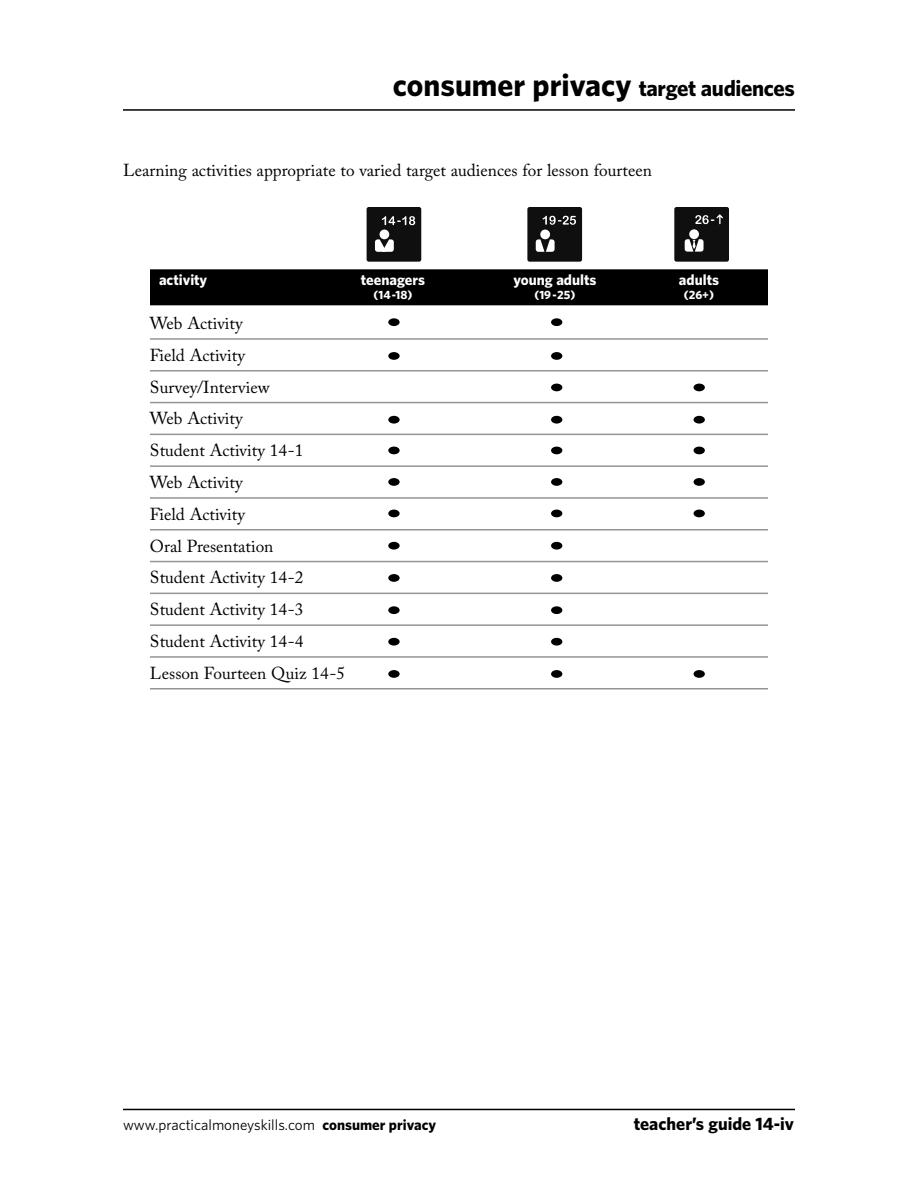
<style>
.page{position:relative;width:918px;height:1188px;background:#fff}
.page>*{position:absolute;margin:0;border:0;box-sizing:border-box;transform-origin:0 0}
.t1{font:700 31.5px "Whitney";color:#000}
.t2{font:700 18px "Whitney";color:#000}
.t3{font:17.25px/31.8px "Adobe Caslon Pro";color:#000}
.t4{font:15px "Whitney";color:#000}
.t5{font:700 15px "Whitney";color:#fff}
.t6{font:700 12px "Whitney";color:#fff}
.s1{font-size:22.5px}
.s2{font-weight:700}
</style>
<div class="page">
<div style="left:150px;top:269px;width:618px;height:36px;background:#000"></div>
<hr style="left:150px;top:338px;width:618px;height:2px;background:#939598">
<hr style="left:150px;top:370px;width:618px;height:2px;background:#939598">
<hr style="left:150px;top:402px;width:618px;height:1px;background:#939598">
<hr style="left:150px;top:434px;width:618px;height:1px;background:#939598">
<hr style="left:150px;top:465px;width:618px;height:2px;background:#939598">
<hr style="left:150px;top:497px;width:618px;height:2px;background:#939598">
<hr style="left:150px;top:529px;width:618px;height:2px;background:#939598">
<hr style="left:150px;top:561px;width:618px;height:1px;background:#939598">
<hr style="left:150px;top:593px;width:618px;height:1px;background:#939598">
<hr style="left:150px;top:624px;width:618px;height:2px;background:#939598">
<hr style="left:150px;top:656px;width:618px;height:2px;background:#939598">
<hr style="left:150px;top:688px;width:618px;height:2px;background:#939598">
<hr style="left:123px;top:109px;width:672px;height:2px;background:#000">
<hr style="left:123px;top:1109px;width:672px;height:1px;background:#000">
<div style="left:388px;top:318px;width:12px;height:8px;background:#000;border-radius:50%"></div>
<div style="left:551px;top:318px;width:11px;height:8px;background:#000;border-radius:50%"></div>
<div style="left:388px;top:352px;width:12px;height:8px;background:#000;border-radius:50%"></div>
<div style="left:551px;top:352px;width:11px;height:8px;background:#000;border-radius:50%"></div>
<div style="left:551px;top:384px;width:11px;height:7px;background:#000;border-radius:50%"></div>
<div style="left:694px;top:384px;width:11px;height:7px;background:#000;border-radius:50%"></div>
<div style="left:388px;top:447px;width:12px;height:7px;background:#000;border-radius:50%"></div>
<div style="left:551px;top:447px;width:11px;height:7px;background:#000;border-radius:50%"></div>
<div style="left:694px;top:447px;width:11px;height:7px;background:#000;border-radius:50%"></div>
<div style="left:388px;top:478px;width:12px;height:8px;background:#000;border-radius:50%"></div>
<div style="left:551px;top:478px;width:11px;height:8px;background:#000;border-radius:50%"></div>
<div style="left:694px;top:478px;width:11px;height:8px;background:#000;border-radius:50%"></div>
<div style="left:388px;top:510px;width:12px;height:7px;background:#000;border-radius:50%"></div>
<div style="left:551px;top:510px;width:11px;height:7px;background:#000;border-radius:50%"></div>
<div style="left:694px;top:510px;width:11px;height:7px;background:#000;border-radius:50%"></div>
<div style="left:388px;top:542px;width:12px;height:8px;background:#000;border-radius:50%"></div>
<div style="left:551px;top:542px;width:11px;height:8px;background:#000;border-radius:50%"></div>
<div style="left:388px;top:574px;width:12px;height:8px;background:#000;border-radius:50%"></div>
<div style="left:551px;top:574px;width:11px;height:8px;background:#000;border-radius:50%"></div>
<div style="left:388px;top:606px;width:12px;height:8px;background:#000;border-radius:50%"></div>
<div style="left:551px;top:606px;width:11px;height:8px;background:#000;border-radius:50%"></div>
<div style="left:388px;top:638px;width:12px;height:8px;background:#000;border-radius:50%"></div>
<div style="left:551px;top:638px;width:11px;height:8px;background:#000;border-radius:50%"></div>
<div style="left:388px;top:670px;width:12px;height:8px;background:#000;border-radius:50%"></div>
<div style="left:551px;top:670px;width:11px;height:8px;background:#000;border-radius:50%"></div>
<div style="left:694px;top:670px;width:11px;height:8px;background:#000;border-radius:50%"></div>
<div style="left:388px;top:416px;width:12px;height:8px;background:#000;border-radius:50%"></div>
<div style="left:551px;top:416px;width:11px;height:8px;background:#000;border-radius:50%"></div>
<div style="left:694px;top:416px;width:11px;height:8px;background:#000;border-radius:50%"></div>
<div style="left:367px;top:207px;width:54px;height:55px;background:#0f0f0f;border-radius:2px"></div>
<svg style="left:375px;top:239px;width:19px;height:13px"></svg>
<div style="left:380px;top:230px;width:9px;height:9px;background:#fff;border-radius:50%"></div>
<svg style="left:382px;top:216px;width:33px;height:9px"></svg>
<div style="left:527px;top:207px;width:55px;height:55px;background:#0f0f0f;border-radius:2px"></div>
<svg style="left:536px;top:239px;width:19px;height:13px"></svg>
<div style="left:540px;top:230px;width:10px;height:9px;background:#fff;border-radius:50%"></div>
<svg style="left:543px;top:216px;width:33px;height:9px"></svg>
<div style="left:674px;top:207px;width:55px;height:55px;background:#0f0f0f;border-radius:2px"></div>
<div style="left:689px;top:229px;width:10px;height:10px;background:#fff;border-radius:50%"></div>
<svg style="left:695px;top:214px;width:28px;height:10px"></svg>
<svg style="left:685px;top:239px;width:19px;height:13px"></svg>
<h1 class="t1" style="left:393px;top:64px;width:404px">consumer privacy <span class="s1">target audiences</span></h1>
<p class="t3" style="left:123px;top:154px;width:530px">Learning activities appropriate to varied target audiences for lesson fourteen</p>
<p class="t5" style="left:159px;top:269px;width:50px">activity</p>
<p class="t5" style="left:361px;top:269px;width:66px">teenagers</p>
<p class="t5" style="left:514px;top:269px;width:84px">young adults</p>
<p class="t5" style="left:679px;top:269px;width:42px">adults</p>
<p class="t6" style="left:374px;top:287px;width:40px">(14-18)</p>
<p class="t6" style="left:535px;top:287px;width:42px">(19-25)</p>
<p class="t6" style="left:684px;top:287px;width:32px">(26+)</p>
<p class="t3" style="left:150px;top:307px;width:197px">Web Activity<br>Field Activity<br>Survey/Interview<br>Web Activity<br>Student Activity 14-1<br>Web Activity<br>Field Activity<br>Oral Presentation<br>Student Activity 14-2<br>Student Activity 14-3<br>Student Activity 14-4<br>Lesson Fourteen Quiz 14-5</p>
<p class="t4" style="left:123px;top:1115px;width:315px">www.practicalmoneyskills.com <span class="s2">consumer privacy</span></p>
<p class="t2" style="left:634px;top:1112px;width:162px">teacher’s guide 14-iv</p>
</div>
